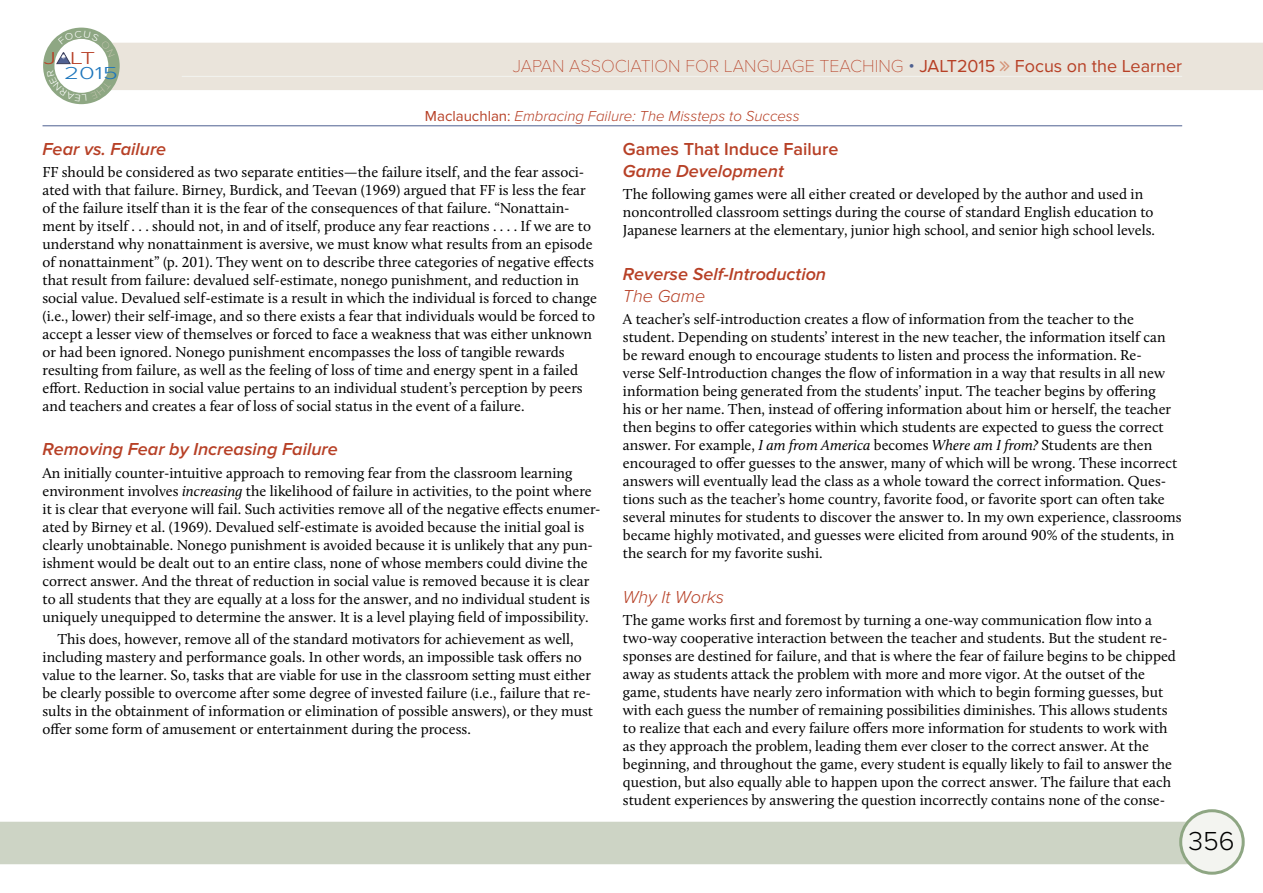
<style>
.page{position:relative;width:1263px;height:893px;background:#fff}
.page>*{position:absolute;margin:0;border:0;box-sizing:border-box;transform-origin:0 0}
.t1{font:300 27px "Proxima Nova";color:#000}
.t2{font:italic 600 18px "Proxima Nova";color:#b74026}
.t3{font:100 18px "Proxima Nova T";color:#b74026}
.t4{font:600 18px "Proxima Nova";color:#b74026}
.t5{font:italic 300 18px "Proxima Nova";color:#b74026}
.t6{font:300 18px "Proxima Nova";color:#1c75bc;scale:1.45 1}
.t7{font:300 18px "Proxima Nova";color:#b73f26;scale:1.46 1}
.t8{font:15px/18px "Calluna";color:#000}
.t9{font:italic 300 15px "Proxima Nova";color:#b74026}
.s1{font-family:"Proxima Nova";font-weight:300;color:#4e6090}
.s2{font-family:"Proxima Nova";font-weight:400}
.s3{font-weight:400;font-style:normal}
.s4{font-style:italic}
</style>
<div class="page">
<div style="left:0;top:822px;width:1190px;height:42px;background:#cdd4c5"></div>
<div style="left:1181px;top:811px;width:62px;height:62px;background:#f3f4f0;border-radius:50%"></div>
<div style="left:1179px;top:809px;width:66px;height:66px;border:3px solid #8ea683;border-radius:50%"></div>
<div style="left:120px;top:43px;width:1143px;height:47px;background:#eae4db"></div>
<hr style="left:182px;top:76px;width:1000px;height:1px;background:#f3f4f0">
<hr style="left:43px;top:126px;width:1139px;height:1px;background:#4e6090">
<svg style="left:1000px;top:61px;width:10px;height:10px"></svg>
<svg style="left:43px;top:28px;width:77px;height:76px"></svg>
<p class="t7" style="left:44px;top:48px;width:37px">J LT</p>
<p class="t6" style="left:64px;top:63px;width:39px">2015</p>
<p class="t3" style="left:513px;top:55px;width:671px">JAPAN ASSOCIATION FOR LANGUAGE TEACHING <span class="s1">•</span> <span class="s2">JALT2015 Focus on the Learner</span></p>
<p class="t9" style="left:425px;top:108px;width:376px"><span class="s3">Maclauchlan:</span> Embracing Failure: The Missteps to Success</p>
<p class="t2" style="left:43px;top:138px;width:125px">Fear vs. Failure</p>
<p class="t8" style="left:43px;top:163px;width:556px">FF should be considered as two separate entities—the failure itself, and the fear associ&shy;ated with that failure. Birney, Burdick, and Teevan (1969) argued that FF is less the fear of the failure itself than it is the fear of the consequences of that failure. “Nonattain&shy;ment by itself . . . should not, in and of itself, produce any fear reactions . . . . If we are to understand why nonattainment is aversive, we must know what results from an episode of nonattainment” (p. 201). They went on to describe three categories of negative effects that result from failure: devalued self-estimate, nonego punishment, and reduction in social value. Devalued self-estimate is a result in which the individual is forced to change (i.e., lower) their self-image, and so there exists a fear that individuals would be forced to accept a lesser view of themselves or forced to face a weakness that was either unknown or had been ignored. Nonego punishment encompasses the loss of tangible rewards resulting from failure, as well as the feeling of loss of time and energy spent in a failed effort. Reduction in social value pertains to an individual student’s perception by peers and teachers and creates a fear of loss of social status in the event of a failure.</p>
<p class="t2" style="left:43px;top:439px;width:297px">Removing Fear by Increasing Failure</p>
<p class="t8" style="left:43px;top:463px;width:560px">An initially counter-intuitive approach to removing fear from the classroom learning environment involves <span class="s4">increasing</span> the likelihood of failure in activities, to the point where it is clear that everyone will fail. Such activities remove all of the negative effects enumer&shy;ated by Birney et al. (1969). Devalued self-estimate is avoided because the initial goal is clearly unobtainable. Nonego punishment is avoided because it is unlikely that any pun&shy;ishment would be dealt out to an entire class, none of whose members could divine the correct answer. And the threat of reduction in social value is removed because it is clear to all students that they are equally at a loss for the answer, and no individual student is uniquely unequipped to determine the answer. It is a level playing field of impossibility.</p>
<p class="t8" style="left:43px;top:630px;width:552px;text-indent:15px">This does, however, remove all of the standard motivators for achievement as well, including mastery and performance goals. In other words, an impossible task offers no value to the learner. So, tasks that are viable for use in the classroom setting must either be clearly possible to overcome after some degree of invested failure (i.e., failure that re&shy;sults in the obtainment of information or elimination of possible answers), or they must offer some form of amusement or entertainment during the process.</p>
<p class="t4" style="left:623px;top:138px;width:217px">Games That Induce Failure</p>
<p class="t2" style="left:623px;top:161px;width:162px">Game Development</p>
<p class="t8" style="left:623px;top:185px;width:533px">The following games were all either created or developed by the author and used in noncontrolled classroom settings during the course of standard English education to<br>Japanese learners at the elementary, junior high school, and senior high school levels.</p>
<p class="t2" style="left:623px;top:263px;width:205px">Reverse Self-Introduction</p>
<p class="t5" style="left:623px;top:286px;width:84px">The Game</p>
<p class="t8" style="left:623px;top:310px;width:560px">A teacher’s self-introduction creates a flow of information from the teacher to the student. Depending on students’ interest in the new teacher, the information itself can be reward enough to encourage students to listen and process the information. Re-<br>verse Self-Introduction changes the flow of information in a way that results in all new information being generated from the students’ input. The teacher begins by offering<br>his or her name. Then, instead of offering information about him or herself, the teacher then begins to offer categories within which students are expected to guess the correct answer. For example, <span class="s4">I am from America</span> becomes <span class="s4">Where am I from?</span> Students are then encouraged to offer guesses to the answer, many of which will be wrong. These incorrect answers will eventually lead the class as a whole toward the correct information. Ques&shy;tions such as the teacher’s home country, favorite food, or favorite sport can often take several minutes for students to discover the answer to. In my own experience, classrooms became highly motivated, and guesses were elicited from around 90% of the students, in the search for my favorite sushi.</p>
<p class="t5" style="left:623px;top:587px;width:103px">Why It Works</p>
<p class="t8" style="left:623px;top:611px;width:554px">The game works first and foremost by turning a one-way communication flow into a two-way cooperative interaction between the teacher and students. But the student re&shy;sponses are destined for failure, and that is where the fear of failure begins to be chipped away as students attack the problem with more and more vigor. At the outset of the game, students have nearly zero information with which to begin forming guesses, but with each guess the number of remaining possibilities diminishes. This allows students to realize that each and every failure offers more information for students to work with as they approach the problem, leading them ever closer to the correct answer. At the beginning, and throughout the game, every student is equally likely to fail to answer the question, but also equally able to happen upon the correct answer. The failure that each student experiences by answering the question incorrectly contains none of the conse-</p>
<h1 class="t1" style="left:1188px;top:825px;width:48px">356</h1>
</div>
